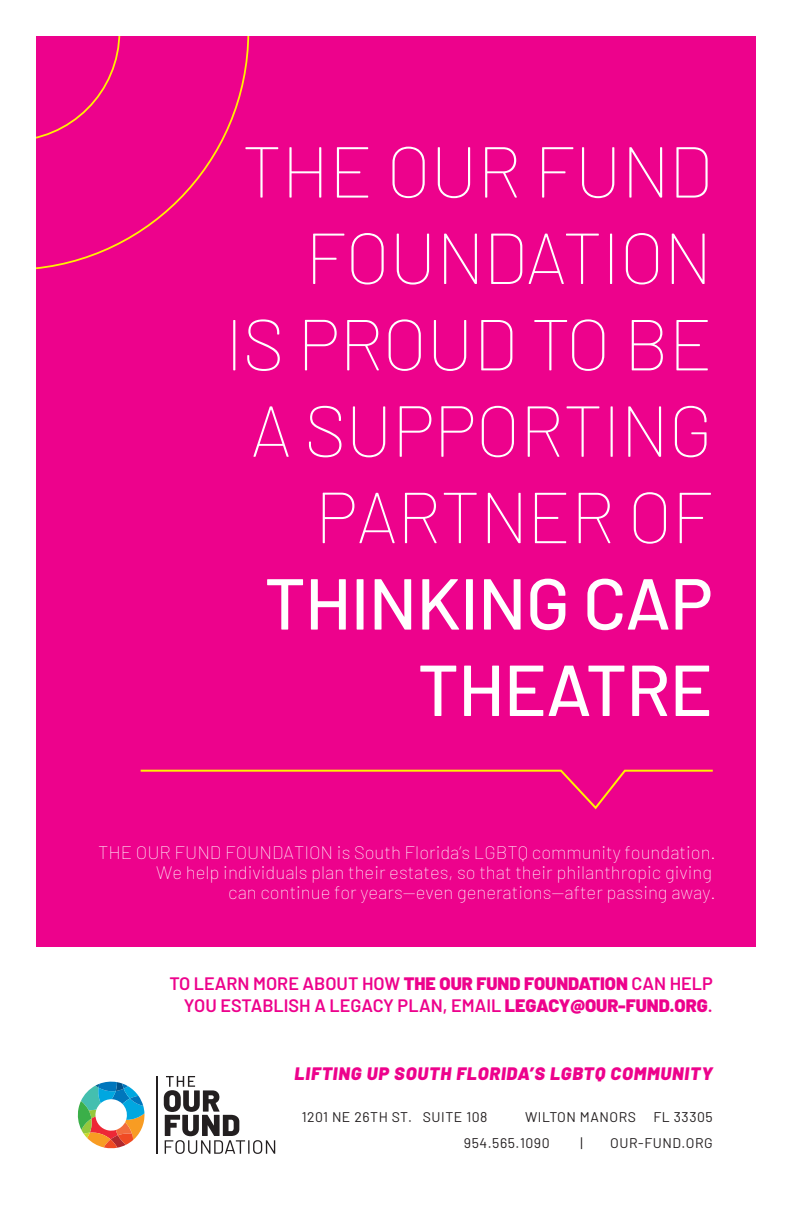
<style>
.page{position:relative;width:792px;height:1224px;background:#fff}
.page>*{position:absolute;margin:0;border:0;box-sizing:border-box;transform-origin:0 0}
.t1{font:100 72px/86.4px "Barlow";letter-spacing:-.01em;color:#fff;text-align:right}
.t2{font:100 18.4px/20px "Barlow";color:#fff;text-align:right}
.t3{font:600 18px/21.6px "Barlow";color:#ed028c;text-align:right}
.t4{font:italic 900 18px "Barlow";letter-spacing:.05em;color:#ed028c}
.t5{font:14px/26px "Barlow";letter-spacing:.04em;color:#231f20}
.s1{font-weight:500}
.s2{font-weight:900}
</style>
<div class="page">
<hr style="left:157px;top:1076px;width:1px;height:78px;background:#231f20">
<svg style="left:164px;top:1076px;width:111px;height:78px"></svg>
<svg style="left:78px;top:1081px;width:67px;height:67px"></svg>
<div style="left:36px;top:36px;width:720px;height:910px;background:#ed028c"></div>
<svg style="left:140px;top:769px;width:573px;height:41px"></svg>
<svg style="left:36px;top:36px;width:213px;height:234px"></svg>
<svg style="left:36px;top:36px;width:84px;height:106px"></svg>
<p class="t1" style="left:225px;top:123px;width:489px">THE OUR FUND<br>FOUNDATION<br>IS PROUD TO BE<br>A SUPPORTING<br>PARTNER OF<br><span class="s1">THINKING CAP<br>THEATRE</span></p>
<p class="t2" style="left:98px;top:841px;width:619px">THE OUR FUND FOUNDATION is South Florida’s LGBTQ community foundation.<br>We help individuals plan their estates, so that their philanthropic giving<br>can continue for years—even generations—after passing away.</p>
<p class="t3" style="left:169px;top:971px;width:545px">TO LEARN MORE ABOUT HOW <span class="s2">THE OUR FUND FOUNDATION</span> CAN HELP<br>YOU ESTABLISH A LEGACY PLAN, EMAIL <span class="s2">LEGACY@OUR-FUND.ORG</span>.</p>
<p class="t4" style="left:295px;top:1060px;width:420px">LIFTING UP SOUTH FLORIDA’S LGBTQ COMMUNITY</p>
<p class="t5" style="left:302px;top:1102px;width:187px">1201 NE 26TH ST. SUITE 108</p>
<p class="t5" style="left:464px;top:1102px;width:250px;text-indent:61px">WILTON MANORS FL 33305<br>954.565.1090</p>
<p class="t5" style="left:581px;top:1128px;width:4px">|</p>
<p class="t5" style="left:610px;top:1128px;width:104px">OUR-FUND.ORG</p>
</div>
